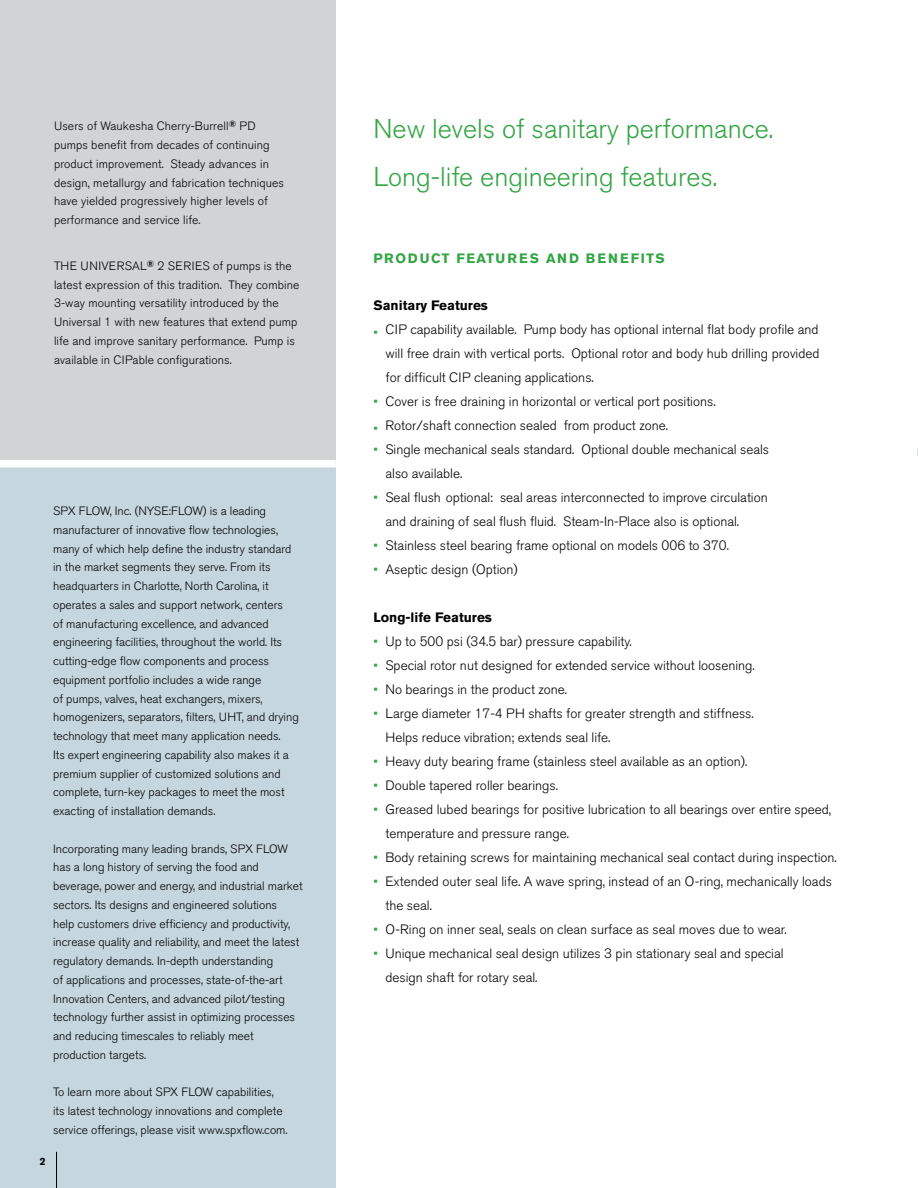
<style>
.page{position:relative;width:918px;height:1188px;background:#fff}
.page>*{position:absolute;margin:0;border:0;box-sizing:border-box;transform-origin:0 0}
.Body_Copy_Headline{font:300 27px/48px "Akzidenz Grotesk BE";color:#33a544}
.t1{font:300 13.5px/24px "Akzidenz Grotesk BE";color:#000}
.Body_Copy_Headline-2{font:700 13.5px "Akzidenz Grotesk BE";color:#000}
.Body_Copy_Headline-3{font:700 13.5px "Akzidenz Grotesk BE";letter-spacing:.12em;color:#33a544}
.Boxed_Body_Copy{font:300 12px/18.8px "Akzidenz Grotesk BE";color:#000}
.t2{font:700 10.5px "Akzidenz Grotesk BE";color:#000}
.s1{color:#33a544}
</style>
<div class="page">
<div style="left:0;top:464px;width:336px;height:724px;background:#c5d6df"></div>
<div style="left:0;top:0;width:336px;height:464px;background:#d1d3d4"></div>
<div style="left:0;top:460px;width:336px;height:8px;background:#fff"></div>
<hr style="left:56px;top:1152px;width:1px;height:36px;background:#000">
<p class="Boxed_Body_Copy" style="left:54px;top:117px;width:231px">Users of Waukesha Cherry-Burrell<sup>®</sup> PD pumps benefit from decades of continuing product improvement. Steady advances in design, metallurgy and fabrication techniques have yielded progressively higher levels of performance and service life.</p>
<p class="Boxed_Body_Copy" style="left:54px;top:257px;width:247px">THE UNIVERSAL<sup>®</sup> 2 SERIES of pumps is the latest expression of this tradition. They combine 3-way mounting versatility introduced by the Universal 1 with new features that extend pump life and improve sanitary performance. Pump is available in CIPable configurations.</p>
<p class="Boxed_Body_Copy" style="left:53px;top:502px;width:247px">SPX FLOW, Inc. (NYSE:FLOW) is a leading manufacturer of innovative flow technologies, many of which help define the industry standard in the market segments they serve. From its headquarters in Charlotte, North Carolina, it operates a sales and support network, centers<br>of manufacturing excellence, and advanced engineering facilities, throughout the world. Its cutting-edge flow components and process equipment portfolio includes a wide range<br>of pumps, valves, heat exchangers, mixers, homogenizers, separators, filters, UHT, and drying technology that meet many application needs.<br>Its expert engineering capability also makes it a premium supplier of customized solutions and complete, turn-key packages to meet the most exacting of installation demands.</p>
<p class="Boxed_Body_Copy" style="left:53px;top:839px;width:251px">Incorporating many leading brands, SPX FLOW has a long history of serving the food and beverage, power and energy, and industrial market sectors. Its designs and engineered solutions<br>help customers drive efficiency and productivity, increase quality and reliability, and meet the latest regulatory demands. In-depth understanding<br>of applications and processes, state-of-the-art Innovation Centers, and advanced pilot/testing technology further assist in optimizing processes and reducing timescales to reliably meet production targets.</p>
<p class="Boxed_Body_Copy" style="left:53px;top:1083px;width:236px">To learn more about SPX FLOW capabilities, its latest technology innovations and complete service offerings, please visit www.spxflow.com.</p>
<p class="t2" style="left:40px;top:1155px;width:7px">2</p>
<p class="Body_Copy_Headline" style="left:374px;top:105px;width:401px">New levels of sanitary performance.<br>Long-life engineering features.</p>
<p class="Body_Copy_Headline-3" style="left:374px;top:250px;width:293px">PRODUCT FEATURES AND BENEFITS</p>
<p class="Body_Copy_Headline-2" style="left:374px;top:298px;width:116px">Sanitary Features</p>
<p class="t1" style="left:386px;top:318px;width:436px;text-align:justify;text-indent:-12px"><span class="s1">•</span> CIP capability available. Pump body has optional internal flat body profile and will free drain with vertical ports. Optional rotor and body hub drilling provided for difficult CIP cleaning applications.</p>
<p class="t1" style="left:374px;top:390px;width:344px"><span class="s1">•</span> Cover is free draining in horizontal or vertical port positions.</p>
<p class="t1" style="left:374px;top:414px;width:296px"><span class="s1">•</span> Rotor/shaft connection sealed from product zone.</p>
<p class="t1" style="left:386px;top:438px;width:385px;text-indent:-12px"><span class="s1">•</span> Single mechanical seals standard. Optional double mechanical seals also available.</p>
<p class="t1" style="left:386px;top:486px;width:384px;text-indent:-12px"><span class="s1">•</span> Seal flush optional: seal areas interconnected to improve circulation and draining of seal flush fluid. Steam-In-Place also is optional.</p>
<p class="t1" style="left:374px;top:534px;width:357px"><span class="s1">•</span> Stainless steel bearing frame optional on models 006 to 370.</p>
<p class="t1" style="left:374px;top:558px;width:146px"><span class="s1">•</span> Aseptic design (Option)</p>
<p class="Body_Copy_Headline-2" style="left:374px;top:610px;width:120px">Long-life Features</p>
<p class="t1" style="left:374px;top:630px;width:260px"><span class="s1">•</span> Up to 500 psi (34.5 bar) pressure capability.</p>
<p class="t1" style="left:374px;top:654px;width:383px"><span class="s1">•</span> Special rotor nut designed for extended service without loosening.</p>
<p class="t1" style="left:374px;top:678px;width:195px"><span class="s1">•</span> No bearings in the product zone.</p>
<p class="t1" style="left:386px;top:702px;width:370px;text-indent:-12px"><span class="s1">•</span> Large diameter 17-4 PH shafts for greater strength and stiffness.<br>Helps reduce vibration; extends seal life.</p>
<p class="t1" style="left:374px;top:750px;width:375px"><span class="s1">•</span> Heavy duty bearing frame (stainless steel available as an option).</p>
<p class="t1" style="left:374px;top:774px;width:186px"><span class="s1">•</span> Double tapered roller bearings.</p>
<p class="t1" style="left:386px;top:798px;width:447px;text-indent:-12px"><span class="s1">•</span> Greased lubed bearings for positive lubrication to all bearings over entire speed, temperature and pressure range.</p>
<p class="t1" style="left:374px;top:846px;width:465px"><span class="s1">•</span> Body retaining screws for maintaining mechanical seal contact during inspection.</p>
<p class="t1" style="left:386px;top:870px;width:448px;text-indent:-12px"><span class="s1">•</span> Extended outer seal life. A wave spring, instead of an O-ring, mechanically loads the seal.</p>
<p class="t1" style="left:374px;top:918px;width:415px"><span class="s1">•</span> O-Ring on inner seal, seals on clean surface as seal moves due to wear.</p>
<p class="t1" style="left:386px;top:942px;width:400px;text-indent:-12px"><span class="s1">•</span> Unique mechanical seal design utilizes 3 pin stationary seal and special design shaft for rotary seal.</p>
</div>
